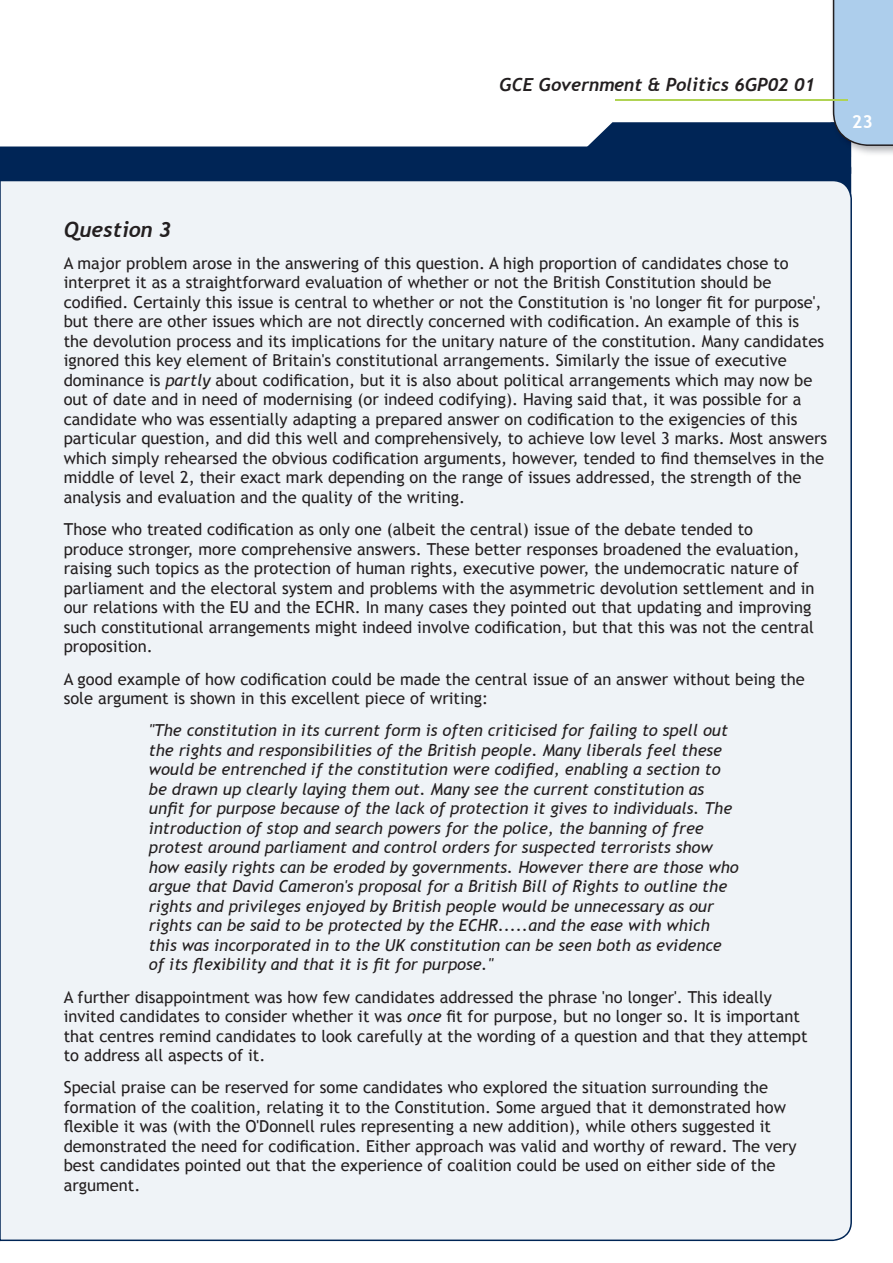
<style>
.page{position:relative;width:893px;height:1263px;background:#fff}
.page>*{position:absolute;margin:0;border:0;box-sizing:border-box;transform-origin:0 0}
.t1{font:italic 700 21px "Trebuchet";color:#231f20}
.t2{font:italic 700 18px "Trebuchet";color:#231f20}
.t3{font:700 18px "Trebuchet MS";color:#fff}
.t4{font:16.5px/19.5px "Trebuchet MS";color:#231f20}
.t5{font:italic 16.5px/19.5px "Trebuchet MS";color:#231f20}
.s1{font-style:italic}
</style>
<div class="page">
<div style="left:0;top:146px;width:851px;height:34px;background:#002556"></div>
<div style="left:0;top:180px;width:852px;height:1061px;background:#eff3f7"></div>
<svg style="left:559px;top:0;width:334px;height:174px"></svg>
<hr style="left:615px;top:99px;width:233px;height:2px;background:#b0d354">
<p class="t2" style="left:500px;top:74px;width:317px">GCE Government &amp; Politics 6GP02 01</p>
<p class="t3" style="left:852px;top:110px;width:23px">23</p>
<p class="t1" style="left:64px;top:216px;width:109px">Question 3</p>
<p class="t4" style="left:64px;top:253px;width:765px">A major problem arose in the answering of this question. A high proportion of candidates chose to interpret it as a straightforward evaluation of whether or not the British Constitution should be codified. Certainly this issue is central to whether or not the Constitution is 'no longer fit for purpose', but there are other issues which are not directly concerned with codification. An example of this is the devolution process and its implications for the unitary nature of the constitution. Many candidates ignored this key element of Britain's constitutional arrangements. Similarly the issue of executive dominance is <span class="s1">partly</span> about codification, but it is also about political arrangements which may now be out of date and in need of modernising (or indeed codifying). Having said that, it was possible for a candidate who was essentially adapting a prepared answer on codification to the exigencies of this particular question, and did this well and comprehensively, to achieve low level 3 marks. Most answers which simply rehearsed the obvious codification arguments, however, tended to find themselves in the middle of level 2, their exact mark depending on the range of issues addressed, the strength of the analysis and evaluation and the quality of the writing.</p>
<p class="t4" style="left:64px;top:520px;width:752px">Those who treated codification as only one (albeit the central) issue of the debate tended to produce stronger, more comprehensive answers. These better responses broadened the evaluation, raising such topics as the protection of human rights, executive power, the undemocratic nature of parliament and the electoral system and problems with the asymmetric devolution settlement and in our relations with the EU and the ECHR. In many cases they pointed out that updating and improving such constitutional arrangements might indeed involve codification, but that this was not the central proposition.</p>
<p class="t4" style="left:64px;top:669px;width:743px">A good example of how codification could be made the central issue of an answer without being the sole argument is shown in this excellent piece of writing:</p>
<p class="t5" style="left:149px;top:721px;width:591px">"The constitution in its current form is often criticised for failing to spell out the rights and responsibilities of the British people. Many liberals feel these would be entrenched if the constitution were codified, enabling a section to be drawn up clearly laying them out. Many see the current constitution as unfit for purpose because of the lack of protection it gives to individuals. The introduction of stop and search powers for the police, the banning of free protest around parliament and control orders for suspected terrorists show how easily rights can be eroded by governments. However there are those who argue that David Cameron's proposal for a British Bill of Rights to outline the rights and privileges enjoyed by British people would be unnecessary as our rights can be said to be protected by the ECHR.....and the ease with which this was incorporated in to the UK constitution can be seen both as evidence of its flexibility and that it is fit for purpose."</p>
<p class="t4" style="left:64px;top:987px;width:745px">A further disappointment was how few candidates addressed the phrase 'no longer'. This ideally invited candidates to consider whether it was <span class="s1">once</span> fit for purpose, but no longer so. It is important that centres remind candidates to look carefully at the wording of a question and that they attempt to address all aspects of it.</p>
<p class="t4" style="left:64px;top:1078px;width:734px">Special praise can be reserved for some candidates who explored the situation surrounding the formation of the coalition, relating it to the Constitution. Some argued that it demonstrated how flexible it was (with the O'Donnell rules representing a new addition), while others suggested it demonstrated the need for codification. Either approach was valid and worthy of reward. The very best candidates pointed out that the experience of coalition could be used on either side of the argument.</p>
</div>
